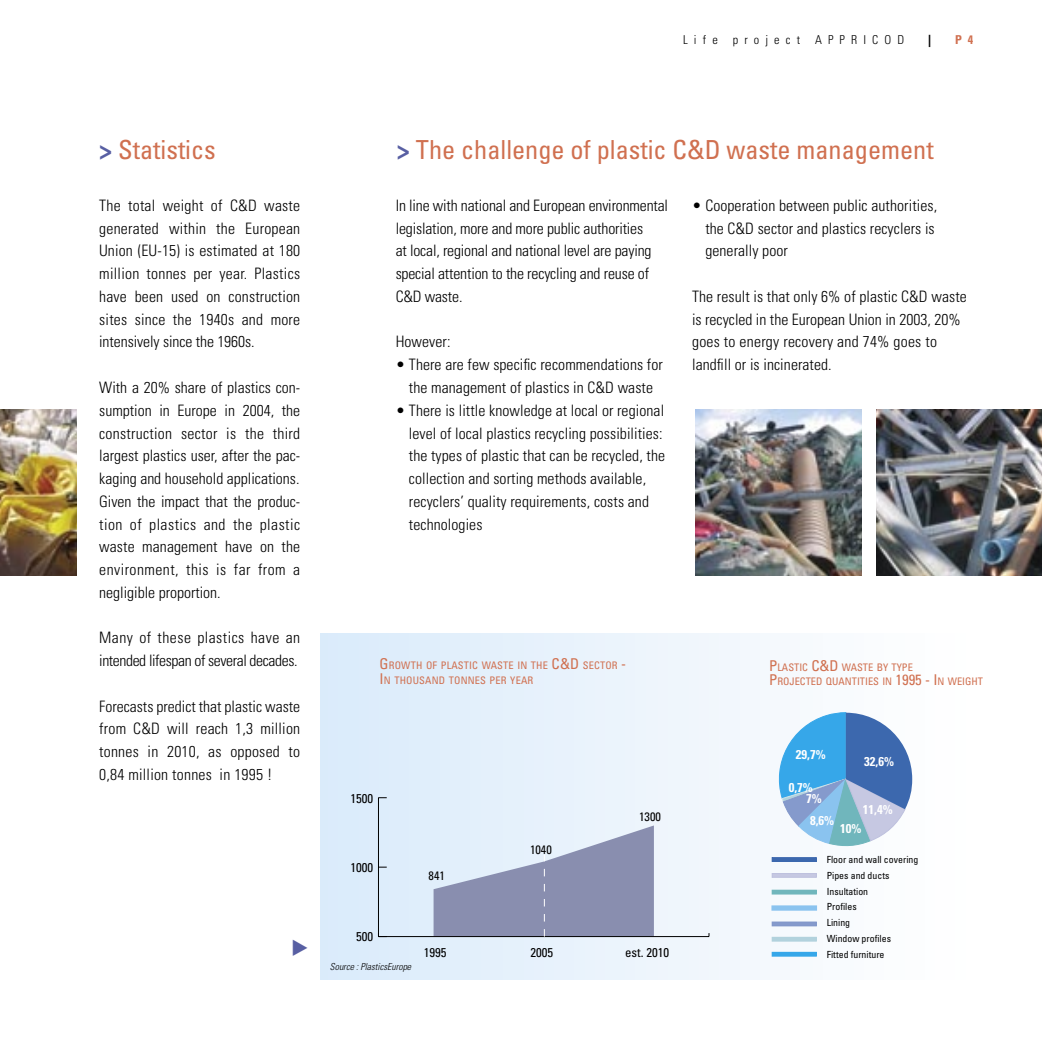
<style>
.page{position:relative;width:1042px;height:1042px;background:#fff}
.page>*{position:absolute;margin:0;border:0;box-sizing:border-box;transform-origin:0 0}
.t1{font:condensed 26.25px "Univers";color:#d07050}
.t2{font:300 condensed 15.75px/22.8px "Univers";letter-spacing:.005em;color:#000}
.t3{font:300 condensed 15.75px/22.8px "Univers";letter-spacing:-.025em;color:#000}
.t4{font:700 condensed 12.78px "Univers";color:#fff}
.t5{font:condensed 12.78px "Univers";color:#000}
.t6{font:300 condensed 12.25px "Univers";letter-spacing:.5em;color:#000}
.t7{font:condensed 12.25px "Univers";color:#000}
.t8{font:700 condensed 12.25px "Univers";color:#d07050}
.t9{font:700 condensed 12.25px "Univers";color:#000}
.t10{font:condensed 10.33px/14.9px "Univers";letter-spacing:.015em;color:#d07050}
.t11{font:condensed 9.8px/15.9px "Univers";color:#000}
.t12{font:italic 300 condensed 9.62px "Univers";color:#000}
.s1{font-weight:700;color:#585fa3}
.s2{font-size:14.88px}
</style>
<div class="page">
<div style="left:320px;top:634px;width:647px;height:345px;background:linear-gradient(to right,#daebfa,#fffefe)"></div>
<img style="left:696px;top:410px;width:165px;height:165px">
<img style="left:876px;top:410px;width:166px;height:165px">
<hr style="left:772px;top:857px;width:44px;height:4px;background:#3c68ae">
<div style="left:772px;top:857px;width:45px;height:5px;border:1px solid #3c68ae"></div>
<div style="left:772px;top:873px;width:45px;height:4px;border:1px solid #bec1de"></div>
<div style="left:772px;top:890px;width:45px;height:4px;border:1px solid #70b6bc"></div>
<hr style="left:772px;top:906px;width:44px;height:4px;background:#8ac3ef">
<div style="left:771px;top:905px;width:46px;height:5px;border:1px solid #8ac3ef"></div>
<hr style="left:772px;top:922px;width:44px;height:4px;background:#859acc">
<div style="left:772px;top:921px;width:45px;height:5px;border:1px solid #8298ca"></div>
<div style="left:772px;top:937px;width:45px;height:4px;border:1px solid #b2d2dd"></div>
<div style="left:772px;top:952px;width:45px;height:4px;border:1px solid #36a7e9"></div>
<svg style="left:771px;top:712px;width:141px;height:135px"></svg>
<hr style="left:378px;top:936px;width:331px;height:1px;background:#000">
<hr style="left:378px;top:798px;width:1px;height:138px;background:#000">
<svg style="left:379px;top:933px;width:8px;height:3px"></svg>
<svg style="left:433px;top:825px;width:221px;height:111px;background:#a5acc6"></svg>
<img style="left:0;top:409px;width:76px;height:166px">
<p class="t6" style="left:683px;top:33px;width:223px">Life project APPRICOD</p>
<p class="t9" style="left:928px;top:33px;width:5px">|</p>
<p class="t8" style="left:955px;top:33px;width:20px">P 4</p>
<h1 class="t1" style="left:99px;top:133px;width:118px"><span class="s1">&gt;</span> Statistics</h1>
<h1 class="t1" style="left:397px;top:133px;width:538px"><span class="s1">&gt;</span> The challenge of plastic C&amp;D waste management</h1>
<p class="t2" style="left:99px;top:194px;width:202px;text-align:justify">The total weight of C&amp;D waste generated within the European Union (EU-15) is estimated at 180 million tonnes per year. Plastics have been used on construction sites since the 1940s and more intensively since the 1960s.</p>
<p class="t2" style="left:99px;top:376px;width:202px;text-align:justify">With a 20% share of plastics con&shy;sumption in Europe in 2004, the construction sector is the third largest plastics user, after the pac&shy;kaging and household applications.<br>Given the impact that the produc&shy;tion of plastics and the plastic waste management have on the environment, this is far from a negligible proportion.</p>
<p class="t3" style="left:99px;top:626px;width:202px">Many of these plastics have an intended lifespan of several decades.</p>
<p class="t2" style="left:99px;top:694px;width:202px;text-align:justify">Forecasts predict that plastic waste from C&amp;D will reach 1,3 million tonnes in 2010, as opposed to 0,84 million tonnes in 1995 !</p>
<p class="t2" style="left:396px;top:194px;width:274px">In line with national and European environmental legislation, more and more public authorities<br>at local, regional and national level are paying special attention to the recycling and reuse of C&amp;D waste.</p>
<p class="t2" style="left:396px;top:330px;width:56px">However:</p>
<p class="t2" style="left:396px;top:353px;width:269px;text-align:center">• There are few specific recommendations for the management of plastics in C&amp;D waste</p>
<p class="t2" style="left:409px;top:399px;width:258px;text-indent:-13px">• There is little knowledge at local or regional level of local plastics recycling possibilities: the types of plastic that can be recycled, the collection and sorting methods available, recyclers’ quality requirements, costs and technologies</p>
<p class="t2" style="left:705px;top:194px;width:233px;text-indent:-13px">• Cooperation between public authorities, the C&amp;D sector and plastics recyclers is generally poor</p>
<p class="t2" style="left:692px;top:285px;width:276px">The result is that only 6% of plastic C&amp;D waste is recycled in the European Union in 2003, 20% goes to energy recovery and 74% goes to landfill or is incinerated.</p>
<p class="t10" style="left:379px;top:658px;width:248px"><span class="s2">G</span>ROWTH OF PLASTIC WASTE IN THE <span class="s2">C&amp;D</span> SECTOR <span class="s2">-<br>I</span>N THOUSAND TONNES PER YEAR</p>
<p class="t10" style="left:769px;top:659px;width:216px"><span class="s2">P</span>LASTIC <span class="s2">C&amp;D</span> WASTE BY TYPE<br><span class="s2">P</span>ROJECTED QUANTITIES IN <span class="s2">1995 - I</span>N WEIGHT</p>
<p class="t5" style="left:351px;top:790px;width:24px">1500</p>
<p class="t5" style="left:351px;top:859px;width:24px">1000</p>
<p class="t7" style="left:428px;top:868px;width:18px">841</p>
<p class="t7" style="left:530px;top:842px;width:23px">1040</p>
<p class="t7" style="left:639px;top:808px;width:23px">1300</p>
<p class="t5" style="left:356px;top:929px;width:19px">500</p>
<p class="t12" style="left:330px;top:960px;width:83px">Source : PlasticsEurope</p>
<p class="t5" style="left:424px;top:944px;width:24px">1995</p>
<p class="t5" style="left:530px;top:944px;width:24px">2005</p>
<p class="t5" style="left:625px;top:944px;width:46px">est. 2010</p>
<p class="t4" style="left:796px;top:746px;width:31px">29,7%</p>
<p class="t4" style="left:864px;top:753px;width:31px">32,6%</p>
<p class="t4" style="left:863px;top:802px;width:31px">11,4%</p>
<p class="t4" style="left:789px;top:779px;width:26px">0,7%</p>
<p class="t4" style="left:806px;top:790px;width:17px">7%</p>
<p class="t4" style="left:810px;top:812px;width:26px">8,6%</p>
<p class="t4" style="left:840px;top:821px;width:23px">10%</p>
<p class="t11" style="left:827px;top:851px;width:93px">Floor and wall covering<br>Pipes and ducts<br>Insultation<br>Profiles<br>Lining<br>Window profiles<br>Fitted furniture</p>
</div>
